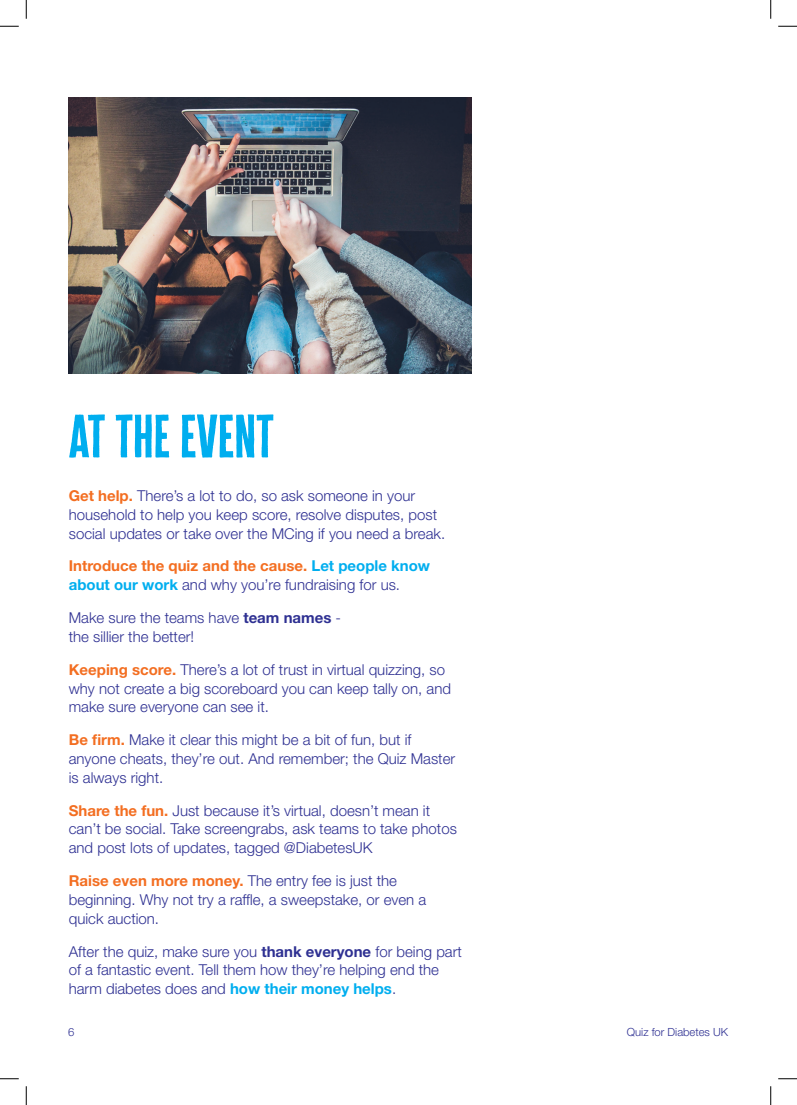
<style>
.page{position:relative;width:797px;height:1105px;background:#fff}
.page>*{position:absolute;margin:0;border:0;box-sizing:border-box;transform-origin:0 0}
.t1{font:50px "Cheddar Gothic Sans";color:#00aeef}
.t2{font:300 15px/18.8px "Helvetica Neue LT Std";color:#2e3092}
.t3{font:300 11.25px "Helvetica Neue LT Std";color:#2e3092}
.s1{font-weight:700;color:#f36e21}
.s2{font-weight:700;color:#00aeef}
.s3{font-weight:700}
</style>
<div class="page">
<img style="left:68px;top:97px;width:404px;height:276px">
<svg style="left:0;top:25px;width:19px;height:2px"></svg>
<svg style="left:778px;top:25px;width:19px;height:2px"></svg>
<svg style="left:0;top:1078px;width:19px;height:1px"></svg>
<svg style="left:778px;top:1078px;width:19px;height:1px"></svg>
<svg style="left:25px;top:0;width:2px;height:19px"></svg>
<svg style="left:25px;top:1086px;width:2px;height:19px"></svg>
<svg style="left:770px;top:0;width:1px;height:19px"></svg>
<svg style="left:770px;top:1086px;width:1px;height:19px"></svg>
<p class="t1" style="left:69px;top:406px;width:206px">AT THE EVENT</p>
<p class="t2" style="left:69px;top:486px;width:378px"><span class="s1">Get help.</span> There’s a lot to do, so ask someone in your household to help you keep score, resolve disputes, post social updates or take over the MCing if you need a break.</p>
<p class="t2" style="left:69px;top:556px;width:363px"><span class="s1">Introduce the quiz and the cause.</span> <span class="s2">Let people know about our work</span> and why you’re fundraising for us.</p>
<p class="t2" style="left:69px;top:608px;width:274px">Make sure the teams have <span class="s3">team names</span> - the sillier the better!</p>
<p class="t2" style="left:69px;top:660px;width:384px"><span class="s1">Keeping score.</span> There’s a lot of trust in virtual quizzing, so why not create a big scoreboard you can keep tally on, and make sure everyone can see it.</p>
<p class="t2" style="left:69px;top:730px;width:388px"><span class="s1">Be firm.</span> Make it clear this might be a bit of fun, but if anyone cheats, they’re out. And remember; the Quiz Master is always right.</p>
<p class="t2" style="left:69px;top:801px;width:389px"><span class="s1">Share the fun.</span> Just because it’s virtual, doesn’t mean it can’t be social. Take screengrabs, ask teams to take photos and post lots of updates, tagged @DiabetesUK</p>
<p class="t2" style="left:69px;top:871px;width:359px"><span class="s1">Raise even more money.</span> The entry fee is just the beginning. Why not try a raffle, a sweepstake, or even a quick auction.</p>
<p class="t2" style="left:69px;top:941px;width:394px">After the quiz, make sure you <span class="s3">thank everyone</span> for being part of a fantastic event. Tell them how they’re helping end the harm diabetes does and <span class="s2">how their money helps</span>.</p>
<p class="t3" style="left:68px;top:1025px;width:8px">6</p>
<p class="t3" style="left:627px;top:1025px;width:103px">Quiz for Diabetes UK</p>
</div>
